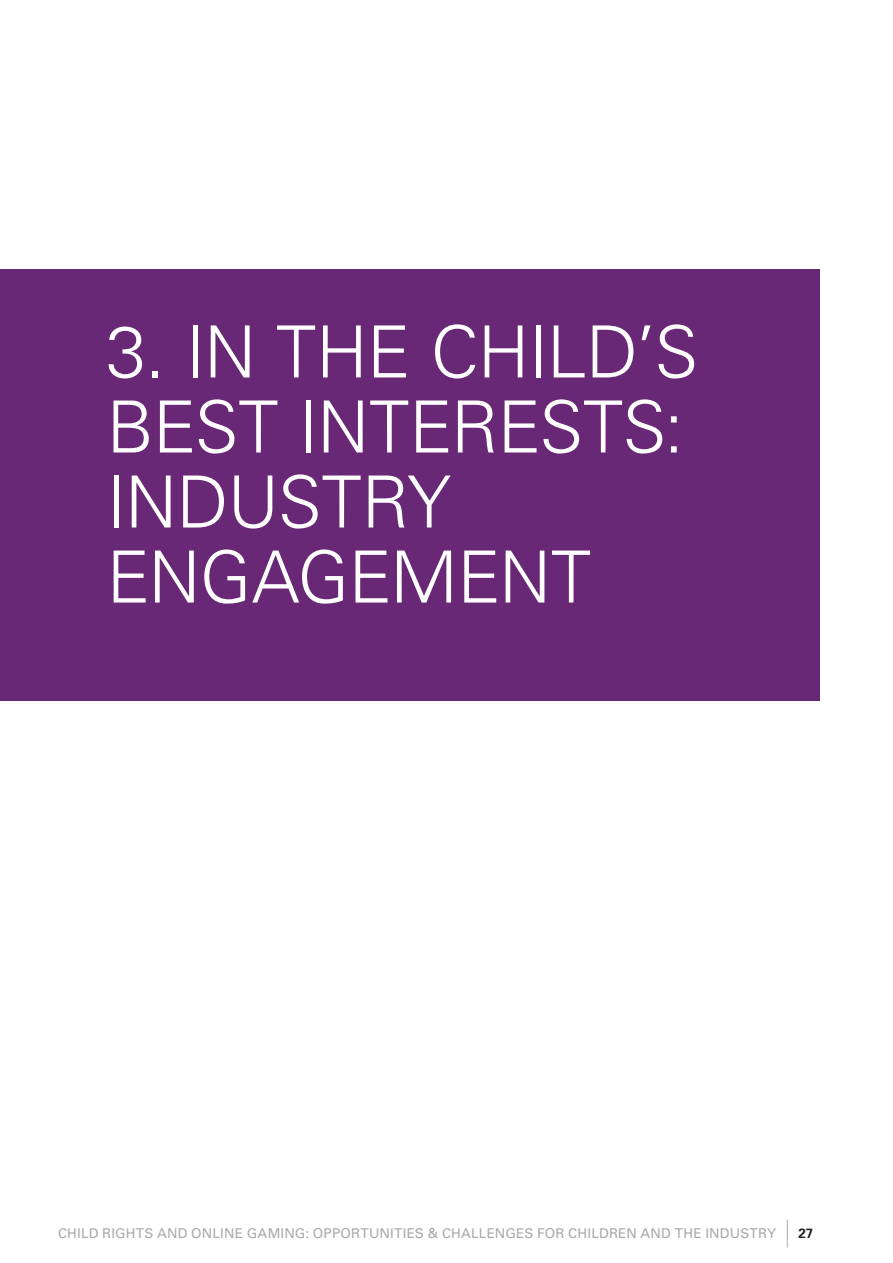
<style>
.page{position:relative;width:893px;height:1263px;background:#fff}
.page>*{position:absolute;margin:0;border:0;box-sizing:border-box;transform-origin:0 0}
.t1{font:300 72px/75px "Univers LT Pro 45";letter-spacing:-.015em;color:#fff}
.t2{font:13.5px "Univers LT Pro 55 Roman";letter-spacing:.015em;color:#a8a9ad}
.t3{font:700 13.5px "Univers";color:#231f20}
</style>
<div class="page">
<svg style="left:787px;top:1219px;width:1px;height:28px"></svg>
<div style="left:0;top:269px;width:820px;height:432px;background:#692875"></div>
<h1 class="t1" style="left:106px;top:314px;width:593px">3. IN THE CHILD’S<br>BEST INTERESTS:<br>INDUSTRY<br>ENGAGEMENT</h1>
<p class="t2" style="left:58px;top:1225px;width:719px">CHILD RIGHTS AND ONLINE GAMING: OPPORTUNITIES &amp; CHALLENGES FOR CHILDREN AND THE INDUSTRY</p>
<p class="t3" style="left:798px;top:1224px;width:16px">27</p>
</div>
